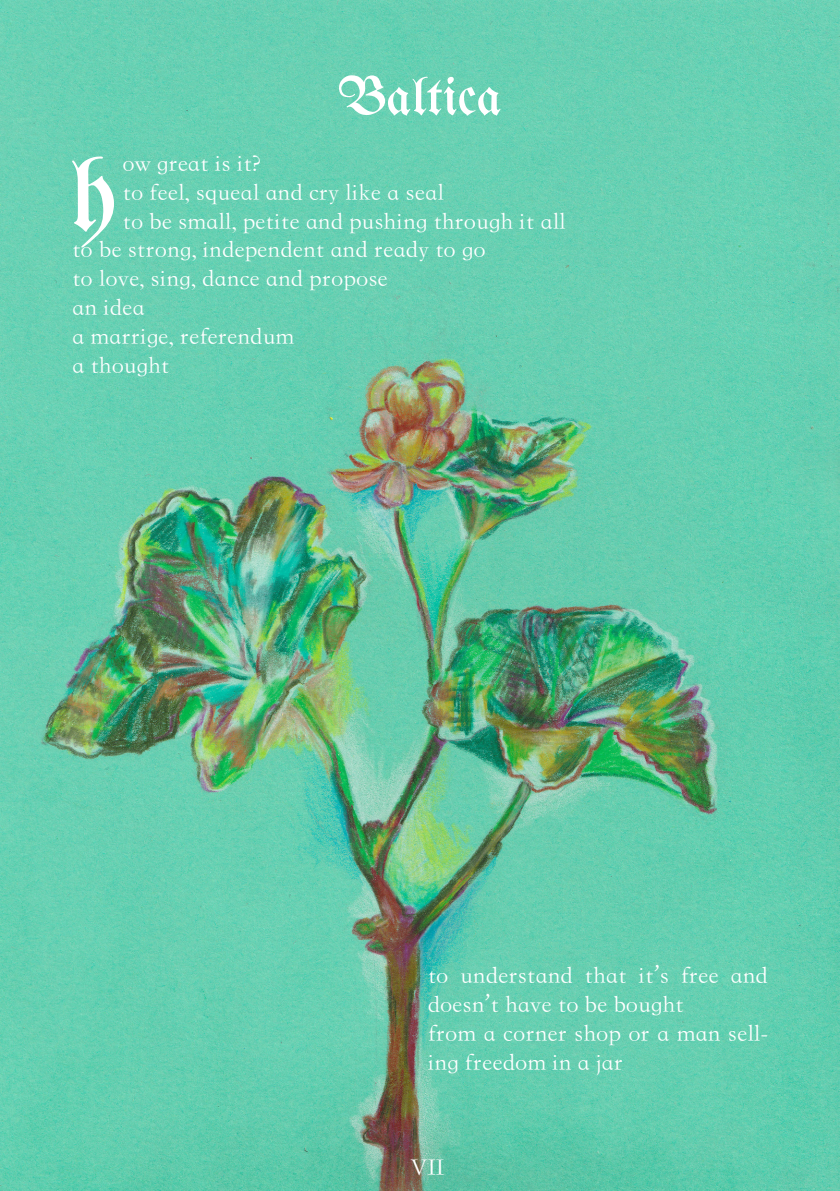
<style>
.page{position:relative;width:840px;height:1191px;background:#fff}
.page>*{position:absolute;margin:0;border:0;box-sizing:border-box;transform-origin:0 0}
.t1{font:105px "Unifraktur Maguntia";color:#fff}
.heading{font:54px "Unifraktur Maguntia";color:#fff}
.t2{font:24px/28.8px "ST Kaiti";color:#fff}
</style>
<div class="page">
<img style="left:0;top:0;width:839px;height:1191px">
<p class="heading" style="left:338px;top:64px;width:165px">Baltica</p>
<p class="t1" style="left:69px;top:132px;width:48px">h</p>
<p class="t2" style="left:122px;top:149px;width:140px">ow great is it?</p>
<p class="t2" style="left:122px;top:178px;width:322px">to feel, squeal and cry like a seal</p>
<p class="t2" style="left:122px;top:207px;width:444px">to be small, petite and pushing through it all</p>
<p class="t2" style="left:72px;top:236px;width:415px">to be strong, independent and ready to go</p>
<p class="t2" style="left:72px;top:264px;width:317px">to love, sing, dance and propose</p>
<p class="t2" style="left:72px;top:293px;width:74px">an idea</p>
<p class="t2" style="left:72px;top:322px;width:223px">a marrige, referendum</p>
<p class="t2" style="left:72px;top:351px;width:99px">a thought</p>
<p class="t2" style="left:427px;top:961px;width:341px">to understand that it’s free and doesn’t have to be bought</p>
<p class="t2" style="left:427px;top:1019px;width:341px">from a corner shop or a man sell&shy;ing freedom in a jar</p>
<p class="t2" style="left:410px;top:1153px;width:35px">VII</p>
</div>
